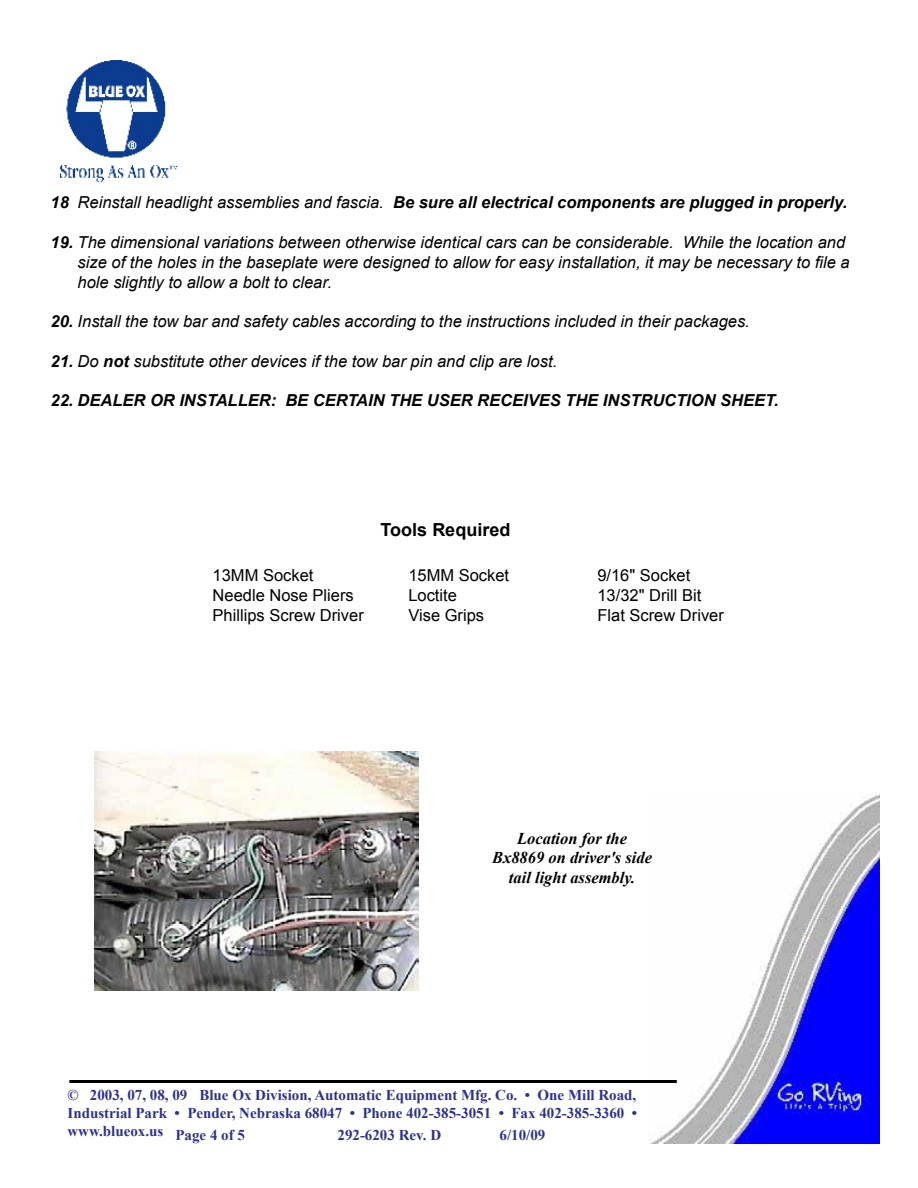
<style>
.page{position:relative;width:918px;height:1188px;background:#fff}
.page>*{position:absolute;margin:0;border:0;box-sizing:border-box;transform-origin:0 0}
.t1{font:700 18px "Arial";color:#000}
.t2{font:italic 16.5px/19.8px "Arial";color:#000}
.t3{font:italic 700 16.5px "Arial";color:#000}
.t4{font:16.5px "Arial";color:#000}
.t5{font:italic 700 16.5px/19.8px "Times New Roman";color:#000;text-align:center}
.t6{font:700 15px/18px "Times New Roman";color:#2e3192;text-align:justify}
.s1{font-weight:400}
.s2{font-weight:700}
</style>
<div class="page">
<img style="left:61px;top:60px;width:116px;height:122px">
<img style="left:650px;top:794px;width:229px;height:350px">
<hr style="left:69px;top:1080px;width:608px;height:3px;background:#000">
<img style="left:95px;top:752px;width:323px;height:239px">
<p class="t3" style="left:51px;top:192px;width:798px">18 <span class="s1">Reinstall headlight assemblies and fascia.</span> Be sure all electrical components are plugged in properly.</p>
<p class="t2" style="left:78px;top:233px;width:774px;text-indent:-27px"><span class="s2">19.</span> The dimensional variations between otherwise identical cars can be considerable. While the location and size of the holes in the baseplate were designed to allow for easy installation, it may be necessary to file a hole slightly to allow a bolt to clear.</p>
<p class="t2" style="left:51px;top:312px;width:701px"><span class="s2">20.</span> Install the tow bar and safety cables according to the instructions included in their packages.</p>
<p class="t2" style="left:51px;top:351px;width:508px"><span class="s2">21.</span> Do <span class="s2">not</span> substitute other devices if the tow bar pin and clip are lost.</p>
<p class="t3" style="left:51px;top:390px;width:729px">22. DEALER OR INSTALLER: BE CERTAIN THE USER RECEIVES THE INSTRUCTION SHEET.</p>
<p class="t1" style="left:381px;top:518px;width:131px">Tools Required</p>
<p class="t4" style="left:213px;top:564px;width:102px">13MM Socket</p>
<p class="t4" style="left:408px;top:564px;width:102px">15MM Socket</p>
<p class="t4" style="left:597px;top:564px;width:94px">9/16" Socket</p>
<p class="t4" style="left:213px;top:584px;width:143px">Needle Nose Pliers</p>
<p class="t4" style="left:408px;top:584px;width:50px">Loctite</p>
<p class="t4" style="left:597px;top:584px;width:105px">13/32" Drill Bit</p>
<p class="t4" style="left:213px;top:604px;width:153px">Phillips Screw Driver</p>
<p class="t4" style="left:408px;top:604px;width:77px">Vise Grips</p>
<p class="t4" style="left:597px;top:604px;width:128px">Flat Screw Driver</p>
<p class="t5" style="left:492px;top:828px;width:161px">Location for the<br>Bx8869 on driver's side tail light assembly.</p>
<p class="t6" style="left:68px;top:1085px;width:571px">© 2003, 07, 08, 09 Blue Ox Division, Automatic Equipment Mfg. Co. • One Mill Road, Industrial Park • Pender, Nebraska 68047 • Phone 402-385-3051 • Fax 402-385-3360 • www.blueox.us Page 4 of 5</p>
<p class="t6" style="left:338px;top:1126px;width:105px">292-6203 Rev. D</p>
<p class="t6" style="left:500px;top:1126px;width:47px">6/10/09</p>
</div>
